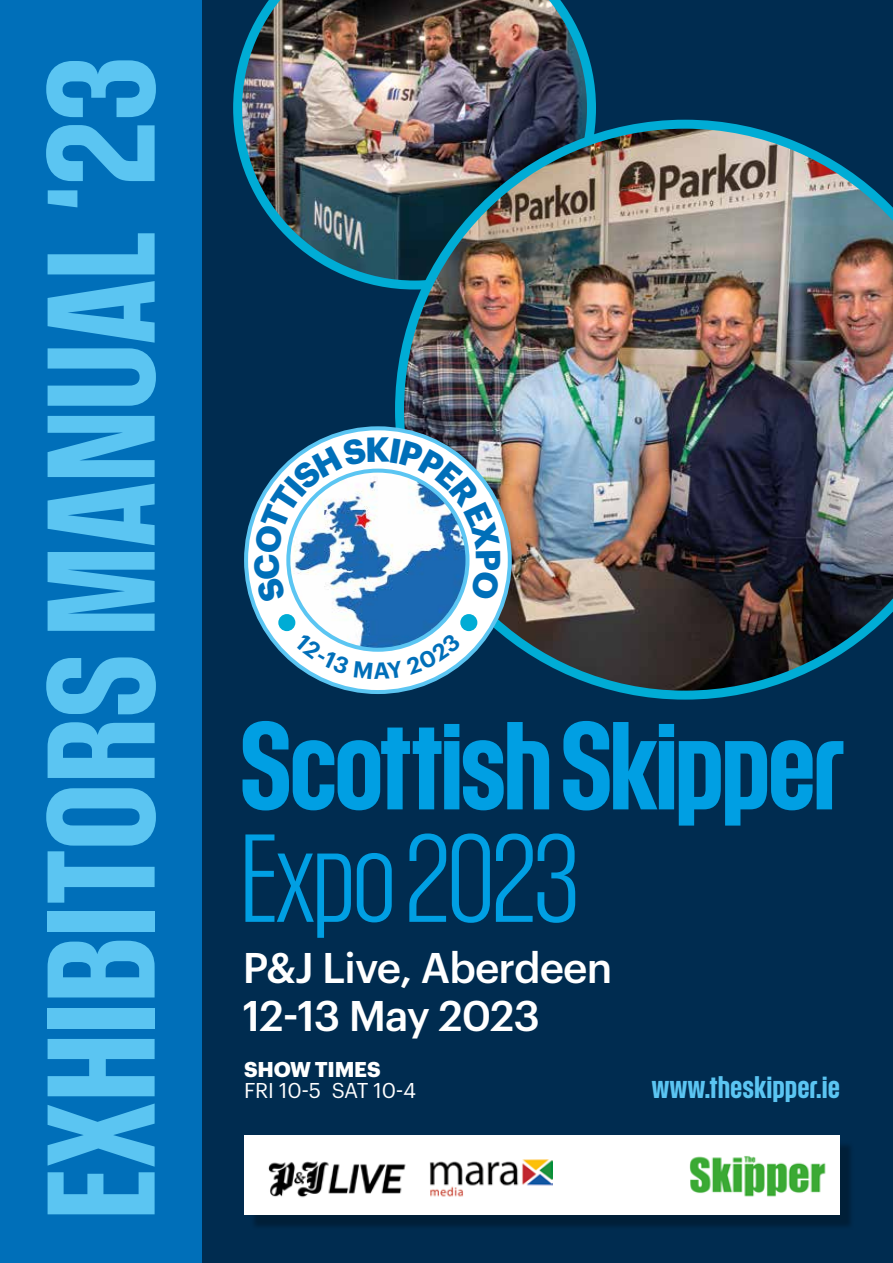
<style>
.page{position:relative;width:893px;height:1263px;background:#fff}
.page>*{position:absolute;margin:0;border:0;box-sizing:border-box;transform-origin:0 0}
.t1{font:500 147px "Kommissar";letter-spacing:.02em;color:#5bc5f2}
.t2{font:500 120px "Kommissar";letter-spacing:-.01em;color:#009fe3}
.t3{font:300 120px "Kommissar";letter-spacing:-.01em;color:#009fe3}
.t4{font:500 42px/48px "Graphik";letter-spacing:-.02em;color:#fff}
.t5{font:500 30px "Kommissar";letter-spacing:.02em;color:#5bc5f2}
.t6{font:21px "Graphik";letter-spacing:-.01em;color:#fff}
.t7{font:700 21px "Graphik";letter-spacing:-.01em;color:#fff}
</style>
<div class="page">
<div style="left:200px;top:0;width:693px;height:1263px;background:#002c50"></div>
<div style="left:250px;top:1141px;width:605px;height:89px;background:#000;opacity:.3"></div>
<div style="left:244px;top:1136px;width:596px;height:79px;background:#fff"></div>
<img style="left:690px;top:1156px;width:136px;height:41px">
<img style="left:429px;top:1159px;width:123px;height:38px">
<div style="left:0;top:0;width:202px;height:1263px;background:#006fb9"></div>
<img style="left:233px;top:0;width:363px;height:289px">
<img style="left:395px;top:120px;width:498px;height:580px">
<svg style="left:246px;top:428px;width:264px;height:264px;background:#dcf2fc"></svg>
<img style="left:288px;top:471px;width:179px;height:179px;border-radius:90px">
<div style="left:279px;top:615px;width:15px;height:15px;background:#00acd5;border-radius:50%"></div>
<div style="left:278px;top:614px;width:17px;height:17px;border:2px solid #00acd5;border-radius:50%"></div>
<div style="left:461px;top:615px;width:15px;height:15px;background:#00acd5;border-radius:50%"></div>
<div style="left:460px;top:614px;width:17px;height:17px;border:2px solid #00acd5;border-radius:50%"></div>
<img style="left:268px;top:1161px;width:138px;height:37px">
<svg style="left:295px;top:633px;width:166px;height:46px;background:#d1e3f0"></svg>
<svg style="left:254px;top:437px;width:246px;height:166px;background:#b5cddf"></svg>
<h1 class="t1" style="left:0;top:1218px;width:1162px;rotate:-90deg">EXHIBITORS MANUAL ‘23</h1>
<h2 class="t2" style="left:241px;top:683px;width:605px">Scottish Skipper</h2>
<h2 class="t3" style="left:241px;top:804px;width:339px">Expo 2023</h2>
<p class="t4" style="left:243px;top:940px;width:371px">P&amp;J Live, Aberdeen<br>12-13 May 2023</p>
<p class="t7" style="left:244px;top:1053px;width:138px">SHOW TIMES</p>
<p class="t6" style="left:244px;top:1075px;width:174px">FRI 10-5 SAT 10-4</p>
<p class="t5" style="left:652px;top:1066px;width:189px">www.theskipper.ie</p>
</div>
